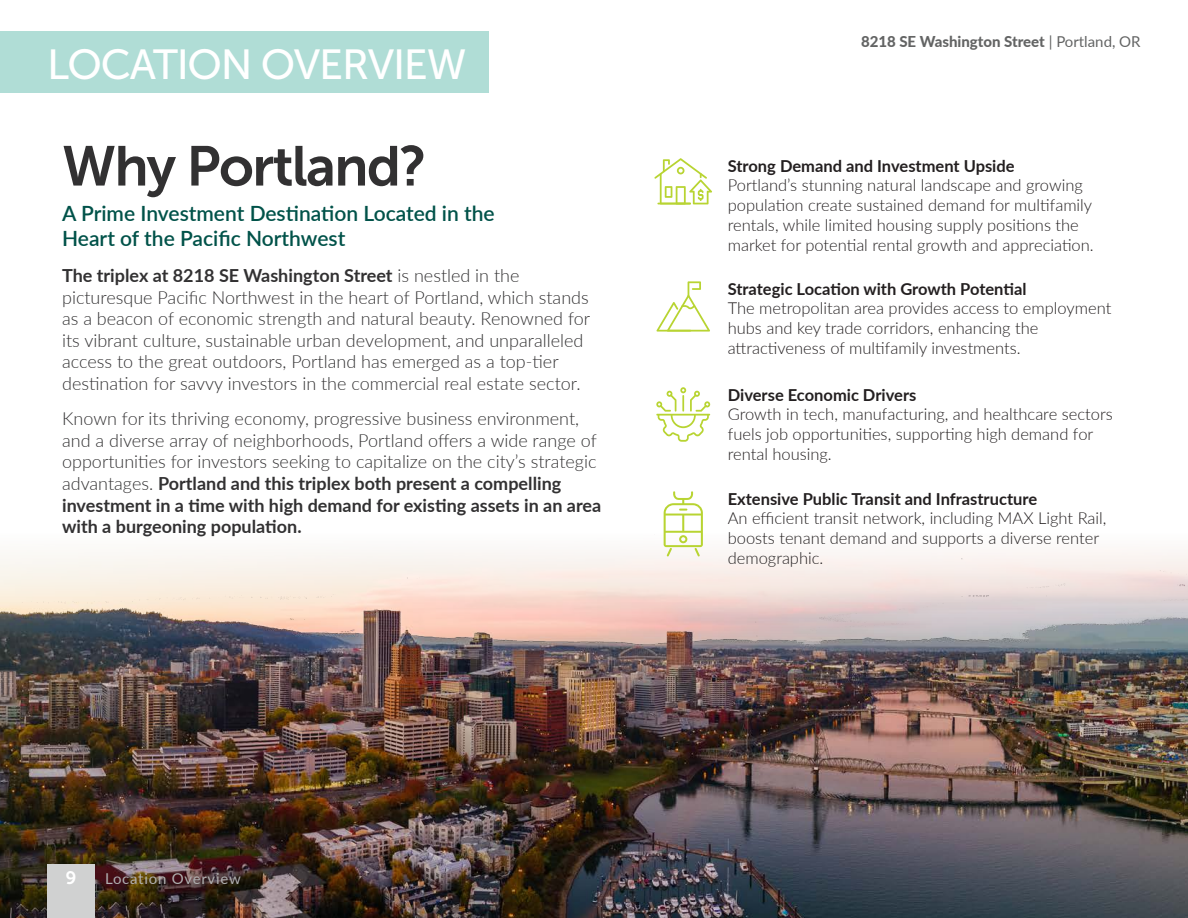
<style>
.page{position:relative;width:1188px;height:918px;background:#fff}
.page>*{position:absolute;margin:0;border:0;box-sizing:border-box;transform-origin:0 0}
.t1{font:55.95px "Museo Sans 700";letter-spacing:-.03em;color:#323132}
.t2{font:42px "Museo Sans 500";letter-spacing:-.03em;color:#fff}
.t3{font:600 21px "Lato";color:#005249}
.t4{font:300 18px/21.6px "Lato";color:#323132}
.t5{font:18px "Museo 700";color:#fff}
.t6{font:300 16.5px/19.8px "Lato";color:#231f20}
.t7{font:700 16.5px "Lato";color:#231f20}
.t8{font:800 15px "Lato";color:#636464}
.t9{font:15px "Lato";letter-spacing:.05em;color:#b1b1b1}
.s1{font-weight:700}
.s2{font-weight:400}
</style>
<div class="page">
<div style="left:0;top:31px;width:488px;height:61px;background:#b0ddd6"></div>
<img style="left:0;top:533px;width:1188px;height:385px">
<svg style="left:654px;top:158px;width:58px;height:46px"></svg>
<svg style="left:656px;top:281px;width:54px;height:51px"></svg>
<svg style="left:656px;top:387px;width:54px;height:55px"></svg>
<hr style="left:656px;top:414px;width:54px;height:2px;background:#b8d432">
<svg style="left:664px;top:491px;width:39px;height:65px"></svg>
<div style="left:47px;top:865px;width:48px;height:53px;background:#d0d1d1"></div>
<p class="t2" style="left:47px;top:41px;width:421px">LOCATION OVERVIEW</p>
<p class="t1" style="left:62px;top:135px;width:366px">Why Portland?</p>
<p class="t3" style="left:62px;top:198px;width:434px">A Prime Investment Destination Located in the</p>
<p class="t3" style="left:62px;top:223px;width:285px">Heart of the Pacific Northwest</p>
<p class="t4" style="left:62px;top:264px;width:530px"><span class="s1">The triplex at 8218 SE Washington Street</span> is nestled in the picturesque Pacific Northwest in the heart of Portland, which stands as a beacon of economic strength and natural beauty. Renowned for its vibrant culture, sustainable urban development, and unparalleled access to the great outdoors, Portland has emerged as a top-tier destination for savvy investors in the commercial real estate sector.</p>
<p class="t4" style="left:62px;top:407px;width:541px">Known for its thriving economy, progressive business environment, and a diverse array of neighborhoods, Portland offers a wide range of opportunities for investors seeking to capitalize on the city’s strategic advantages. <span class="s1">Portland and this triplex both present a compelling investment in a time with high demand for existing assets in an area with a burgeoning population.</span></p>
<p class="t5" style="left:66px;top:868px;width:12px">9</p>
<p class="t9" style="left:105px;top:867px;width:137px">Location Overview</p>
<p class="t8" style="left:861px;top:31px;width:281px">8218 SE Washington Street <span class="s2">| Portland, OR</span></p>
<p class="t7" style="left:728px;top:153px;width:288px">Strong Demand and Investment Upside</p>
<p class="t6" style="left:728px;top:175px;width:367px">Portland’s stunning natural landscape and growing population create sustained demand for multifamily rentals, while limited housing supply positions the market for potential rental growth and appreciation.</p>
<p class="t7" style="left:728px;top:277px;width:300px">Strategic Location with Growth Potential</p>
<p class="t6" style="left:728px;top:298px;width:385px">The metropolitan area provides access to employment hubs and key trade corridors, enhancing the attractiveness of multifamily investments.</p>
<p class="t7" style="left:728px;top:382px;width:190px">Diverse Economic Drivers</p>
<p class="t6" style="left:728px;top:404px;width:387px">Growth in tech, manufacturing, and healthcare sectors fuels job opportunities, supporting high demand for rental housing.</p>
<p class="t7" style="left:728px;top:486px;width:311px">Extensive Public Transit and Infrastructure</p>
<p class="t6" style="left:728px;top:508px;width:380px">An efficient transit network, including MAX Light Rail, boosts tenant demand and supports a diverse renter demographic.</p>
</div>
